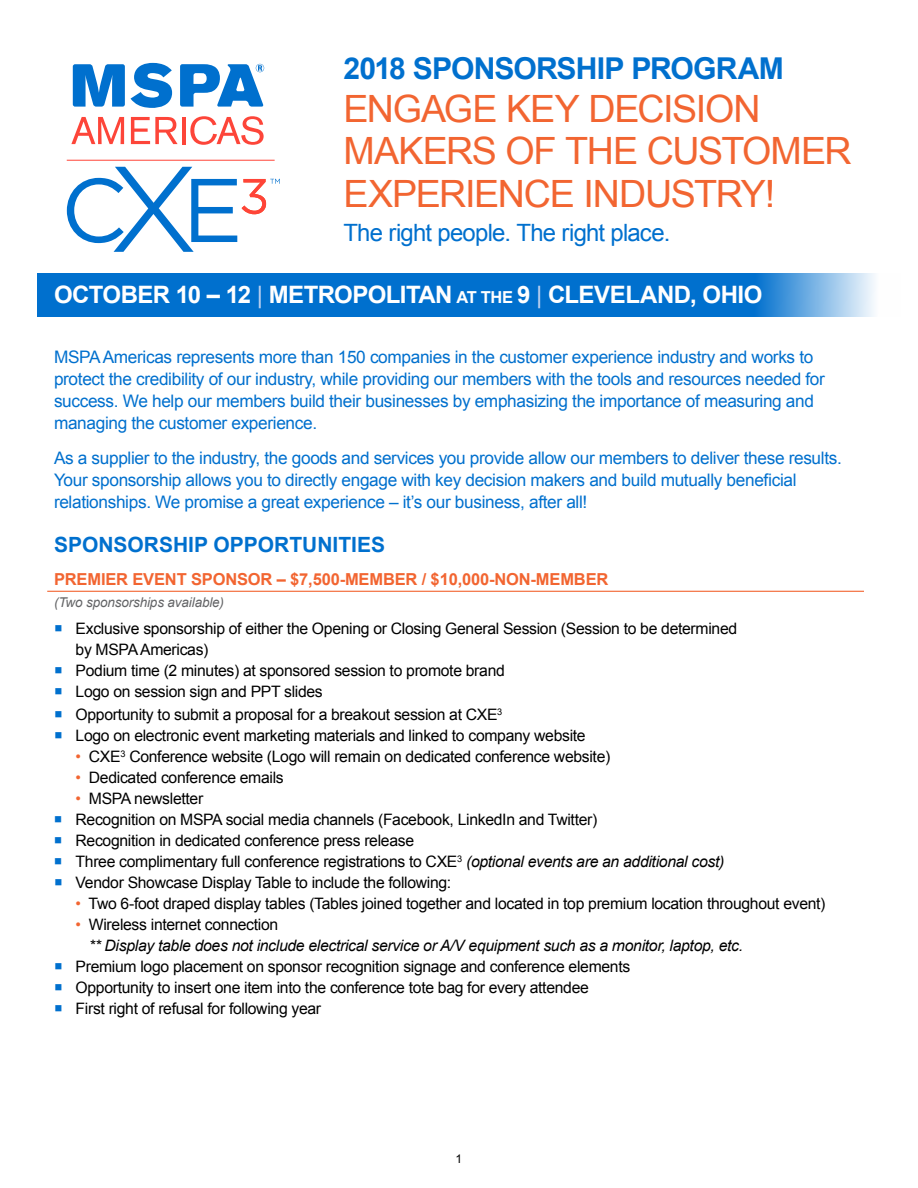
<style>
.page{position:relative;width:918px;height:1188px;background:#fff}
.page>*{position:absolute;margin:0;border:0;box-sizing:border-box;transform-origin:0 0}
.t1{font:37.65px/42.6px "Arial";letter-spacing:-.03em;color:#f26531}
.t2{font:700 30.15px "Arial";letter-spacing:-.03em;color:#0070ce}
.t3{font:700 24px "Arial";letter-spacing:-.025em;color:#fff}
.t4{font:23.85px "Arial";letter-spacing:-.03em;color:#0070ce}
.t5{font:700 21px "Arial";color:#0070ce}
.t6{font:17.25px/21.8px "Arial";letter-spacing:-.02em;color:#0070ce}
.t7{font:700 16.5px "Arial";letter-spacing:-.01em;color:#f26531}
.t8{font:15.75px/21px "Arial";letter-spacing:-.02em;color:#000}
.t9{font:italic 15.75px/21px "Arial";letter-spacing:-.02em;color:#000}
.t10{font:italic 13.5px "Arial";letter-spacing:-.01em;color:#636466}
.t11{font:12px "Arial";color:#000}
.s1{font-weight:400;color:#bed1f0}
.s2{font-size:16.5px}
.s3{color:#0070ce}
.s4{color:#f26531}
.s5{font-style:italic}
.s6{font-style:normal;color:#f26531}
.s7{font-style:normal}
</style>
<div class="page">
<hr style="left:47px;top:591px;width:817px;height:1px;background:#f26531">
<svg style="left:37px;top:273px;width:838px;height:44px;background:#1179d1"></svg>
<hr style="left:67px;top:160px;width:208px;height:1px;background:#ff4438">
<svg style="left:67px;top:167px;width:213px;height:85px"></svg>
<svg style="left:131px;top:63px;width:41px;height:45px"></svg>
<svg style="left:73px;top:64px;width:52px;height:43px"></svg>
<svg style="left:180px;top:64px;width:84px;height:43px"></svg>
<svg style="left:71px;top:117px;width:53px;height:27px"></svg>
<svg style="left:131px;top:117px;width:47px;height:27px"></svg>
<hr style="left:182px;top:117px;width:3px;height:27px;background:#fd4539">
<svg style="left:190px;top:116px;width:74px;height:29px"></svg>
<h2 class="t2" style="left:343px;top:48px;width:442px">2018 SPONSORSHIP PROGRAM</h2>
<h1 class="t1" style="left:343px;top:88px;width:510px">ENGAGE KEY DECISION<br>MAKERS OF THE CUSTOMER<br>EXPERIENCE INDUSTRY!</h1>
<h3 class="t4" style="left:343px;top:217px;width:328px">The right people. The right place.</h3>
<h3 class="t3" style="left:54px;top:278px;width:710px">OCTOBER 10 – 12 <span class="s1">|</span> METROPOLITAN <span class="s2">AT THE</span> 9 <span class="s1">|</span> CLEVELAND, OHIO</h3>
<p class="t6" style="left:54px;top:347px;width:772px">MSPA Americas represents more than 150 companies in the customer experience industry and works to protect the credibility of our industry, while providing our members with the tools and resources needed for success. We help our members build their businesses by emphasizing the importance of measuring and managing the customer experience.</p>
<p class="t6" style="left:54px;top:447px;width:789px">As a supplier to the industry, the goods and services you provide allow our members to deliver these results.<br>Your sponsorship allows you to directly engage with key decision makers and build mutually beneficial relationships. We promise a great experience – it’s our business, after all!</p>
<h3 class="t5" style="left:54px;top:530px;width:333px">SPONSORSHIP OPPORTUNITIES</h3>
<p class="t7" style="left:54px;top:568px;width:556px">PREMIER EVENT SPONSOR – $7,500-MEMBER / $10,000-NON-MEMBER</p>
<p class="t10" style="left:54px;top:593px;width:172px">(Two sponsorships available)</p>
<p class="t8" style="left:76px;top:618px;width:663px;text-indent:-22px"><span class="s3">○</span> Exclusive sponsorship of either the Opening or Closing General Session (Session to be determined by MSPA Americas)</p>
<p class="t8" style="left:54px;top:660px;width:452px"><span class="s3">○</span> Podium time (2 minutes) at sponsored session to promote brand</p>
<p class="t8" style="left:54px;top:681px;width:270px"><span class="s3">○</span> Logo on session sign and PPT slides</p>
<p class="t8" style="left:54px;top:704px;width:450px"><span class="s3">○</span> Opportunity to submit a proposal for a breakout session at CXE<sup>3</sup></p>
<p class="t8" style="left:54px;top:725px;width:533px"><span class="s3">○</span> Logo on electronic event marketing materials and linked to company website</p>
<p class="t8" style="left:76px;top:746px;width:536px"><span class="s4">•</span> CXE<sup>3</sup> Conference website (Logo will remain on dedicated conference website)</p>
<p class="t8" style="left:76px;top:767px;width:210px"><span class="s4">•</span> Dedicated conference emails</p>
<p class="t8" style="left:76px;top:788px;width:129px"><span class="s4">•</span> MSPA newsletter</p>
<p class="t8" style="left:54px;top:809px;width:545px"><span class="s3">○</span> Recognition on MSPA social media channels (Facebook, LinkedIn and Twitter)</p>
<p class="t8" style="left:54px;top:830px;width:362px"><span class="s3">○</span> Recognition in dedicated conference press release</p>
<p class="t8" style="left:54px;top:851px;width:672px"><span class="s3">○</span> Three complimentary full conference registrations to CXE<sup>3</sup> <span class="s5">(optional events are an additional cost)</span></p>
<p class="t8" style="left:54px;top:872px;width:399px"><span class="s3">○</span> Vendor Showcase Display Table to include the following:</p>
<p class="t8" style="left:76px;top:893px;width:751px"><span class="s4">•</span> Two 6-foot draped display tables (Tables joined together and located in top premium location throughout event)</p>
<p class="t9" style="left:89px;top:914px;width:656px;text-indent:-13px"><span class="s6">•</span> <span class="s7">Wireless internet connection<br></span>** Display table does not include electrical service or A/V equipment such as a monitor, laptop, etc.</p>
<p class="t8" style="left:54px;top:956px;width:578px"><span class="s3">○</span> Premium logo placement on sponsor recognition signage and conference elements</p>
<p class="t8" style="left:54px;top:977px;width:536px"><span class="s3">○</span> Opportunity to insert one item into the conference tote bag for every attendee</p>
<p class="t8" style="left:54px;top:998px;width:269px"><span class="s3">○</span> First right of refusal for following year</p>
<p class="t11" style="left:456px;top:1151px;width:8px">1</p>
</div>
